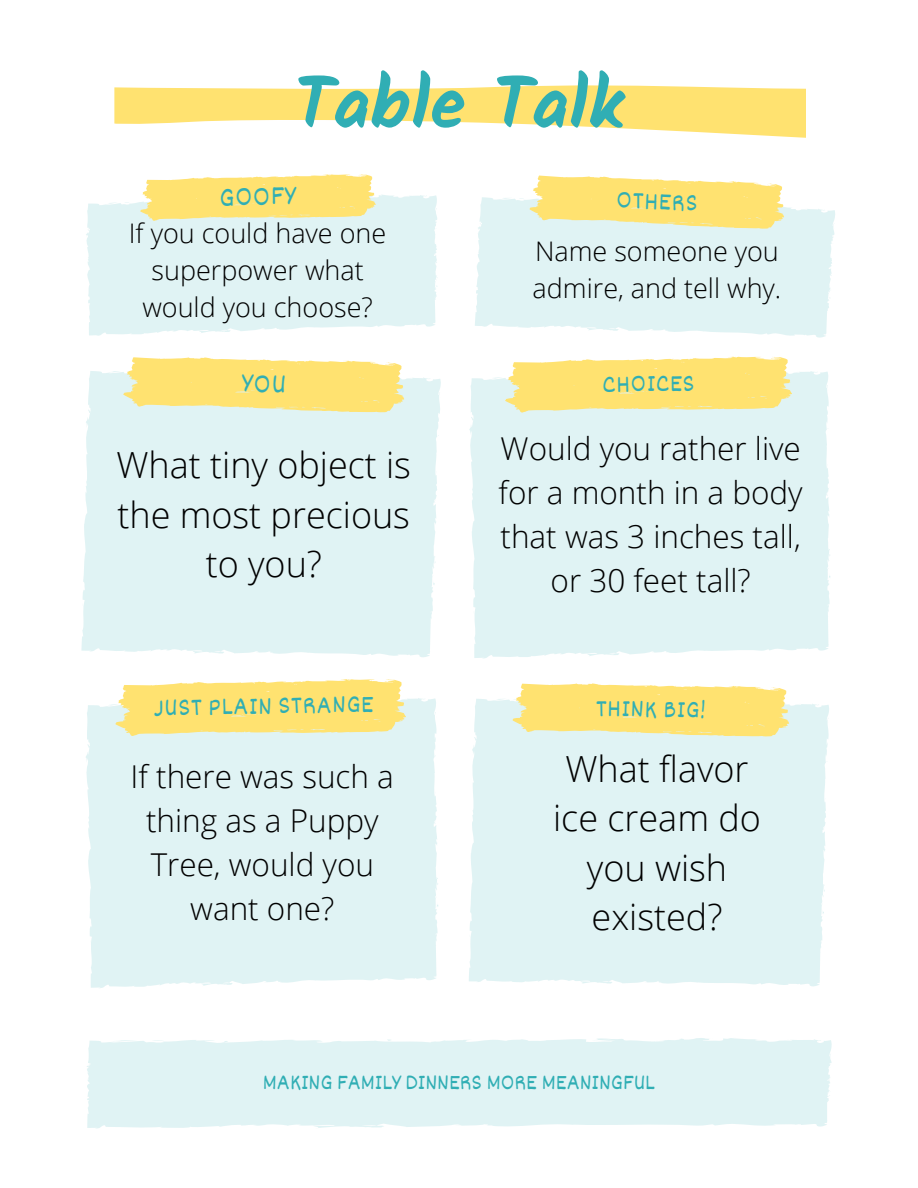
<style>
.page{position:relative;width:918px;height:1188px;background:#fff}
.page>*{position:absolute;margin:0;border:0;box-sizing:border-box;transform-origin:0 0}
.t1{font:700 72px "Kalam";color:#30aeb4}
.t2{font:300 36px/49.5px "Open Sans";color:#000;text-align:center}
.t3{font:300 31.5px/43.8px "Open Sans";color:#000;text-align:center}
.t4{font:28.2px "Dekko";color:#30aeb4}
.t5{font:300 27px/37.2px "Open Sans";color:#000}
.t6{font:25.8px "Dekko";color:#30aeb4}
.t7{font:25.65px "Dekko";color:#30aeb4}
.t8{font:25.35px "Dekko";color:#30aeb4}
.t9{font:22.5px "Dekko";color:#30aeb4}
</style>
<div class="page">
<svg style="left:114px;top:85px;width:691px;height:53px"></svg>
<svg style="left:86px;top:195px;width:351px;height:141px;background:#e2f3f4"></svg>
<div style="left:81px;top:371px;width:360px;height:286px;background:#e0f3f4"></div>
<div style="left:469px;top:371px;width:362px;height:288px;background:#e0f3f4"></div>
<svg style="left:504px;top:356px;width:288px;height:57px;background:#fbe688"></svg>
<div style="left:86px;top:698px;width:352px;height:290px;background:#e0f3f4"></div>
<div style="left:469px;top:699px;width:360px;height:288px;background:#e0f3f4"></div>
<svg style="left:512px;top:683px;width:278px;height:54px;background:#fbe587"></svg>
<svg style="left:114px;top:679px;width:292px;height:58px;background:#fbe689"></svg>
<svg style="left:475px;top:197px;width:360px;height:141px;background:#e3f4f5"></svg>
<svg style="left:139px;top:174px;width:237px;height:48px;background:#fbe68c"></svg>
<svg style="left:529px;top:175px;width:257px;height:55px;background:#fae792"></svg>
<svg style="left:87px;top:1038px;width:745px;height:91px;background:#e2f3f4"></svg>
<svg style="left:123px;top:357px;width:282px;height:56px;background:#fbe689"></svg>
<h1 class="t1" style="left:294px;top:62px;width:331px">Table Talk</h1>
<p class="t4" style="left:219px;top:179px;width:78px;rotate:-1deg">GOOFY</p>
<p class="t7" style="left:617px;top:184px;width:83px;rotate:2deg">OTHERS</p>
<p class="t5" style="left:129px;top:214px;width:259px;text-align:center">If you could have one superpower what would you choose?</p>
<p class="t2" style="left:117px;top:439px;width:296px">What tiny object is the most precious to you?</p>
<p class="t5" style="left:533px;top:232px;width:250px">Name someone you admire, and tell why.</p>
<p class="t8" style="left:602px;top:368px;width:94px;rotate:-1deg">CHOICES</p>
<p class="t3" style="left:499px;top:426px;width:306px">Would you rather live for a month in a body that was 3 inches tall, or 30 feet tall?</p>
<p class="t6" style="left:153px;top:691px;width:221px;rotate:-1deg">JUST PLAIN STRANGE</p>
<p class="t8" style="left:596px;top:692px;width:112px;rotate:1deg">THINK BIG!</p>
<p class="t3" style="left:131px;top:754px;width:265px">If there was such a thing as a Puppy<br>Tree, would you want one?</p>
<p class="t2" style="left:553px;top:743px;width:209px">What flavor ice cream do you wish existed?</p>
<p class="t9" style="left:263px;top:1068px;width:394px">MAKING FAMILY DINNERS MORE MEANINGFUL</p>
</div>
